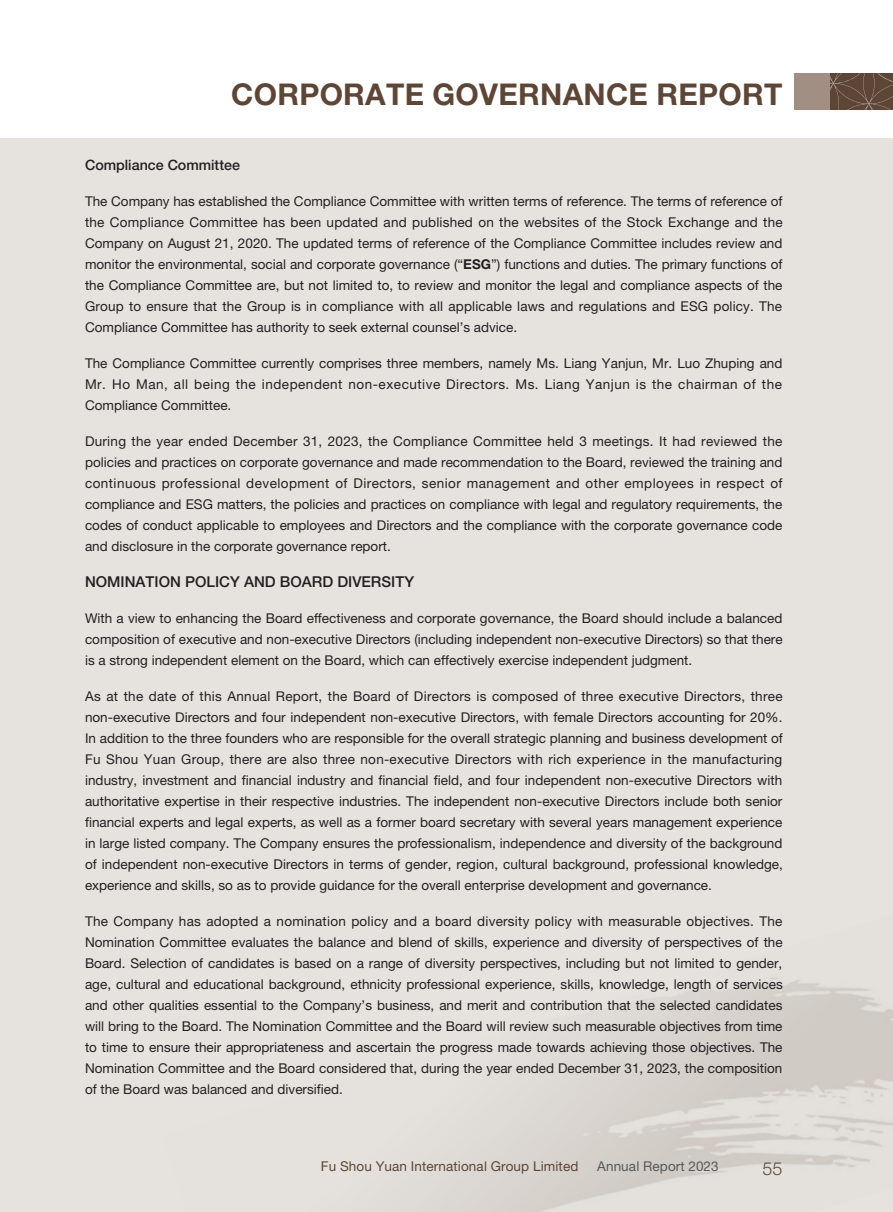
<style>
.page{position:relative;width:893px;height:1212px;background:#fff}
.page>*{position:absolute;margin:0;border:0;box-sizing:border-box;transform-origin:0 0}
.t1{font:700 30px "Helvetica Neue LT Std";letter-spacing:.01em;color:#5e4637}
.t2{font:300 18px "Helvetica Neue LT Std";color:#5e4637}
._03_H1{font:500 15px "Helvetica Neue LT Std";color:#231f20}
._04___H2{font:500 14.25px "Helvetica Neue LT Std";color:#231f20}
._01_Body_Text{font:13.5px/21px "Helvetica Neue LT Std";color:#231f20;text-align:justify}
.t3{font:13.5px "Helvetica Neue LT Std";letter-spacing:.01em;color:#5e4637}
.t4{font:13.5px "Helvetica Neue LT Std";letter-spacing:.01em;color:#57585a}
.s1{font-weight:700}
</style>
<div class="page">
<div style="left:0;top:138px;width:893px;height:1074px;background:#e6e3df"></div>
<div style="left:794px;top:73px;width:99px;height:36px;background:#a18f84"></div>
<svg style="left:831px;top:73px;width:62px;height:36px;background:#634c3e"></svg>
<h1 class="t1" style="left:231px;top:76px;width:553px">CORPORATE GOVERNANCE REPORT</h1>
<p class="_04___H2" style="left:85px;top:156px;width:156px">Compliance Committee</p>
<p class="_01_Body_Text" style="left:85px;top:191px;width:699px">The Company has established the Compliance Committee with written terms of reference. The terms of reference of the Compliance Committee has been updated and published on the websites of the Stock Exchange and the Company on August 21, 2020. The updated terms of reference of the Compliance Committee includes review and monitor the environmental, social and corporate governance (“<span class="s1">ESG</span>”) functions and duties. The primary functions of the Compliance Committee are, but not limited to, to review and monitor the legal and compliance aspects of the Group to ensure that the Group is in compliance with all applicable laws and regulations and ESG policy. The Compliance Committee has authority to seek external counsel’s advice.</p>
<p class="_01_Body_Text" style="left:85px;top:353px;width:699px">The Compliance Committee currently comprises three members, namely Ms. Liang Yanjun, Mr. Luo Zhuping and Mr. Ho Man, all being the independent non-executive Directors. Ms. Liang Yanjun is the chairman of the Compliance Committee.</p>
<p class="_01_Body_Text" style="left:85px;top:431px;width:699px">During the year ended December 31, 2023, the Compliance Committee held 3 meetings. It had reviewed the policies and practices on corporate governance and made recommendation to the Board, reviewed the training and continuous professional development of Directors, senior management and other employees in respect of compliance and ESG matters, the policies and practices on compliance with legal and regulatory requirements, the codes of conduct applicable to employees and Directors and the compliance with the corporate governance code and disclosure in the corporate governance report.</p>
<p class="_03_H1" style="left:85px;top:573px;width:330px">NOMINATION POLICY AND BOARD DIVERSITY</p>
<p class="_01_Body_Text" style="left:85px;top:608px;width:699px">With a view to enhancing the Board effectiveness and corporate governance, the Board should include a balanced composition of executive and non-executive Directors (including independent non-executive Directors) so that there is a strong independent element on the Board, which can effectively exercise independent judgment.</p>
<p class="_01_Body_Text" style="left:85px;top:686px;width:699px">As at the date of this Annual Report, the Board of Directors is composed of three executive Directors, three non-executive Directors and four independent non-executive Directors, with female Directors accounting for 20%.<br>In addition to the three founders who are responsible for the overall strategic planning and business development of Fu Shou Yuan Group, there are also three non-executive Directors with rich experience in the manufacturing industry, investment and financial industry and financial field, and four independent non-executive Directors with authoritative expertise in their respective industries. The independent non-executive Directors include both senior financial experts and legal experts, as well as a former board secretary with several years management experience in large listed company. The Company ensures the professionalism, independence and diversity of the background of independent non-executive Directors in terms of gender, region, cultural background, professional knowledge, experience and skills, so as to provide guidance for the overall enterprise development and governance.</p>
<p class="_01_Body_Text" style="left:85px;top:911px;width:699px">The Company has adopted a nomination policy and a board diversity policy with measurable objectives. The Nomination Committee evaluates the balance and blend of skills, experience and diversity of perspectives of the Board. Selection of candidates is based on a range of diversity perspectives, including but not limited to gender, age, cultural and educational background, ethnicity professional experience, skills, knowledge, length of services and other qualities essential to the Company’s business, and merit and contribution that the selected candidates will bring to the Board. The Nomination Committee and the Board will review such measurable objectives from time to time to ensure their appropriateness and ascertain the progress made towards achieving those objectives. The Nomination Committee and the Board considered that, during the year ended December 31, 2023, the composition of the Board was balanced and diversified.</p>
<p class="t3" style="left:321px;top:1158px;width:259px">Fu Shou Yuan International Group Limited</p>
<p class="t4" style="left:597px;top:1158px;width:123px">Annual Report 2023</p>
<h2 class="t2" style="left:762px;top:1158px;width:22px">55</h2>
</div>
